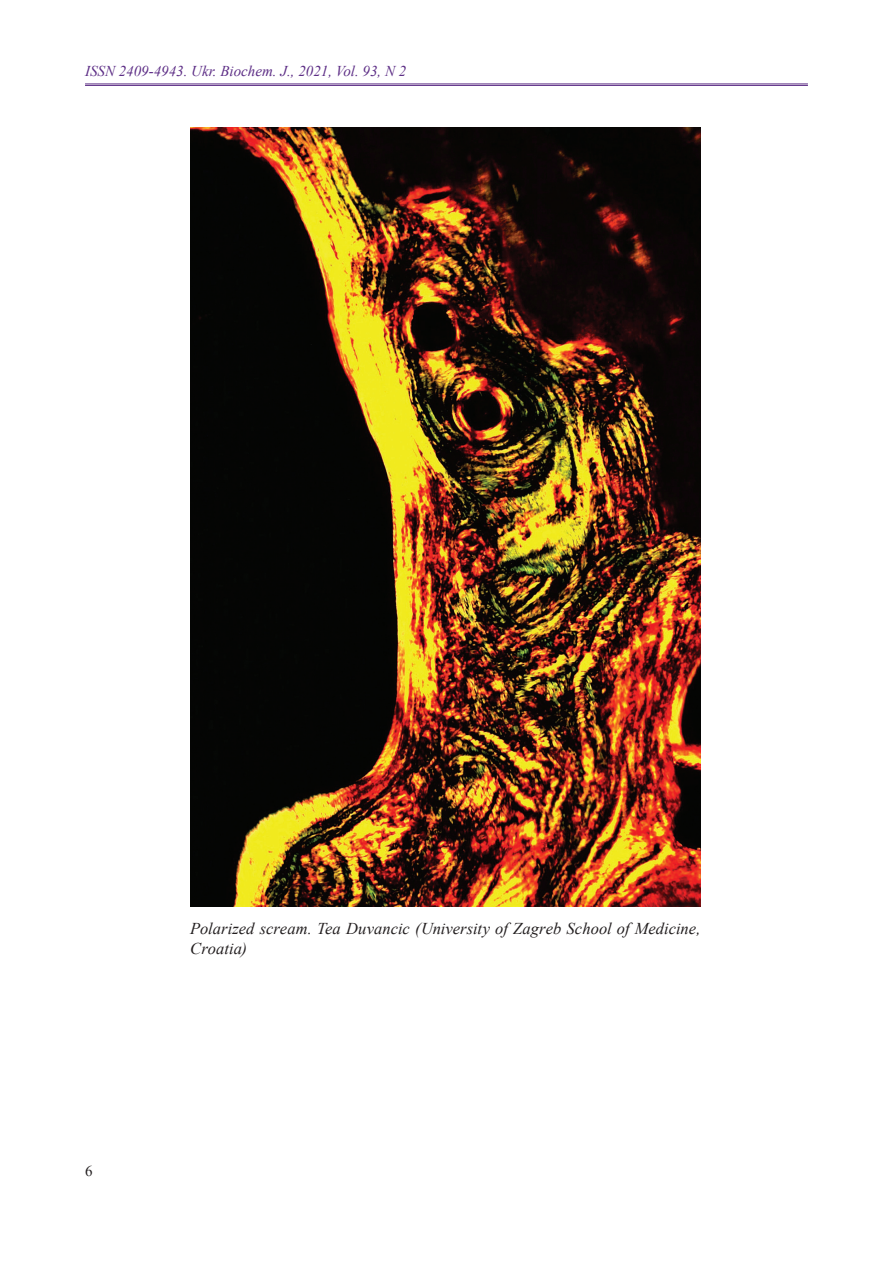
<style>
.page{position:relative;width:893px;height:1263px;background:#fff}
.page>*{position:absolute;margin:0;border:0;box-sizing:border-box;transform-origin:0 0}
.t1{font:italic 16.5px/19.8px "Times New Roman";color:#231f20}
.t2{font:italic 15px "Times New Roman";color:#5d2e86}
.t3{font:15px "Times New Roman";color:#231f20}
</style>
<div class="page">
<hr style="left:85px;top:84px;width:723px;height:1px;background:#5d2e86">
<hr style="left:85px;top:85px;width:723px;height:1px;background:#5d2e86">
<img style="left:190px;top:128px;width:511px;height:778px">
<p class="t2" style="left:85px;top:61px;width:323px">ISSN 2409-4943. Ukr. Biochem. J., 2021, Vol. 93, N 2</p>
<p class="t3" style="left:85px;top:1160px;width:9px">6</p>
<p class="t1" style="left:190px;top:918px;width:512px">Polarized scream. Tea Duvancic (University of Zagreb School of Medicine,<br>Croatia)</p>
</div>
